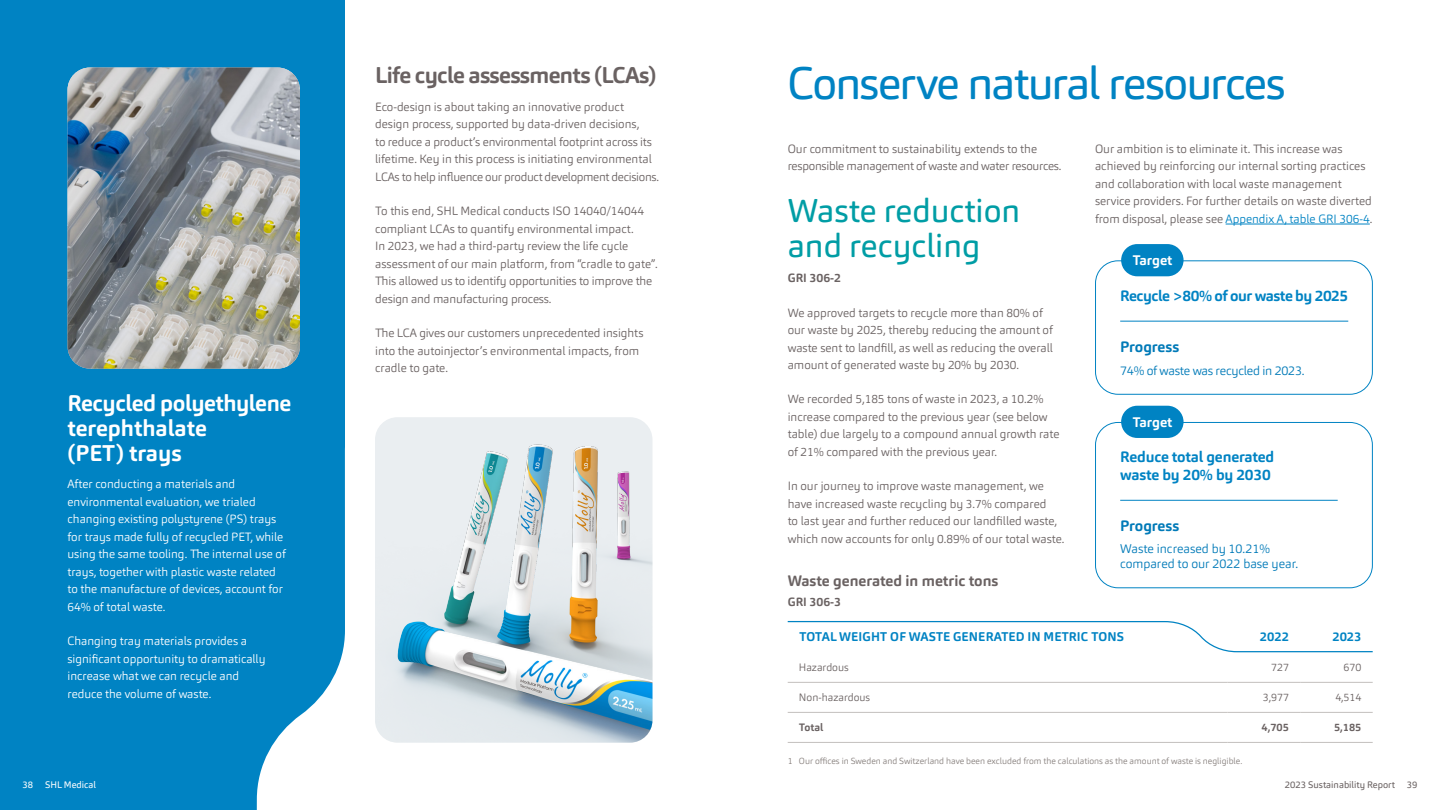
<style>
.page{position:relative;width:1440px;height:810px;background:#fff}
.page>*{position:absolute;margin:0;border:0;box-sizing:border-box;transform-origin:0 0}
.t1{font:45px "Carnas";letter-spacing:-.035em;color:#0083c3}
.t2{font:32.5px/35px "Carnas";color:#009da5}
.t3{font:700 22.5px/25px "Carnas";letter-spacing:-.02em;color:#fff}
.t4{font:700 22.5px "Carnas";letter-spacing:-.03em;color:#6a6262}
.t5{font:700 15px/17.5px "Carnas";letter-spacing:-.01em;color:#0083c3}
.t6{font:700 15px "Carnas";letter-spacing:-.03em;color:#0083c3}
.t7{font:700 15px "Carnas";color:#6a6262}
.t8{font:700 15px "Carnas";color:#007ab8}
.t9{font:700 13.75px "Carnas";color:#fff}
.t10{font:300 12.5px/15px "Carnas";color:#007ab8}
.t11{font:700 12.5px "Carnas";color:#0083c3}
.t12{font:300 12.5px "Carnas";letter-spacing:-.02em;color:#007ab8}
.t13{font:300 11.88px/17.5px "Carnas";color:#6a6262}
.t14{font:300 11.88px/17.5px "Carnas";color:#fff}
.t15{font:300 11.88px/17.5px "Carnas";letter-spacing:-.02em;color:#6a6262}
.t16{font:700 11.88px "Carnas";color:#6a6262}
.t17{font:300 10.62px "Carnas";color:#6a6262}
.t18{font:700 10.62px "Carnas";color:#6a6262}
.t19{font:9.38px "Carnas";color:#6a6262}
.t20{font:9.38px "Carnas";color:#fff}
.t21{font:300 8.75px "Carnas";color:#867f7c}
.s1{color:#0083c3}
</style>
<div class="page">
<div style="left:0;top:0;width:345px;height:810px;background:#0083c3"></div>
<img style="left:68px;top:68px;width:232px;height:301px">
<hr style="left:1226px;top:224px;width:144px;height:1px;background:#0083c3">
<hr style="left:788px;top:682px;width:440px;height:1px;background:#c3bfbd">
<hr style="left:1228px;top:682px;width:72px;height:1px;background:#c3bfbd">
<hr style="left:1300px;top:682px;width:73px;height:1px;background:#c3bfbd">
<hr style="left:788px;top:712px;width:440px;height:1px;background:#c3bfbd">
<hr style="left:1228px;top:712px;width:72px;height:1px;background:#c3bfbd">
<hr style="left:1300px;top:712px;width:73px;height:1px;background:#c3bfbd">
<hr style="left:788px;top:742px;width:440px;height:1px;background:#c3bfbd">
<hr style="left:1228px;top:742px;width:72px;height:1px;background:#c3bfbd">
<hr style="left:1300px;top:742px;width:73px;height:1px;background:#c3bfbd">
<svg style="left:787px;top:620px;width:586px;height:33px"></svg>
<img style="left:375px;top:417px;width:277px;height:326px">
<div style="left:1095px;top:261px;width:278px;height:134px;border:1px solid #0083c3;border-radius:22px"></div>
<div style="left:1095px;top:422px;width:278px;height:166px;border:1px solid #0083c3;border-radius:23px"></div>
<div style="left:1121px;top:244px;width:63px;height:32px;background:#0083c3;border-radius:16px"></div>
<div style="left:1121px;top:406px;width:63px;height:32px;background:#0083c3;border-radius:16px"></div>
<hr style="left:1120px;top:321px;width:228px;height:1px;background:#0083c3">
<hr style="left:1120px;top:500px;width:218px;height:1px;background:#0083c3">
<h3 class="t3" style="left:68px;top:390px;width:225px">Recycled polyethylene terephthalate<br>(PET) trays</h3>
<p class="t14" style="left:68px;top:475px;width:220px">After conducting a materials and environmental evaluation, we trialed changing existing polystyrene (PS) trays for trays made fully of recycled PET, while using the same tooling. The internal use of trays, together with plastic waste related to the manufacture of devices, account for 64% of total waste.</p>
<p class="t14" style="left:68px;top:632px;width:200px">Changing tray materials provides a significant opportunity to dramatically increase what we can recycle and reduce the volume of waste.</p>
<h3 class="t4" style="left:375px;top:61px;width:282px">Life cycle assessments (LCAs)</h3>
<p class="t13" style="left:375px;top:98px;width:285px">Eco-design is about taking an innovative product design process, supported by data-driven decisions,<br>to reduce a product’s environmental footprint across its lifetime. Key in this process is initiating environmental LCAs to help influence our product development decisions.</p>
<p class="t13" style="left:375px;top:202px;width:284px">To this end, SHL Medical conducts ISO 14040/14044 compliant LCAs to quantify environmental impact.<br>In 2023, we had a third-party review the life cycle assessment of our main platform, from “cradle to gate”.<br>This allowed us to identify opportunities to improve the design and manufacturing process.</p>
<p class="t13" style="left:375px;top:324px;width:270px">The LCA gives our customers unprecedented insights into the autoinjector’s environmental impacts, from cradle to gate.</p>
<h1 class="t1" style="left:788px;top:55px;width:500px">Conserve natural resources</h1>
<p class="t15" style="left:788px;top:140px;width:275px">Our commitment to sustainability extends to the responsible management of waste and water resources.</p>
<h2 class="t2" style="left:788px;top:193px;width:234px">Waste reduction and recycling</h2>
<p class="t16" style="left:788px;top:270px;width:55px">GRI 306-2</p>
<p class="t13" style="left:788px;top:304px;width:267px">We approved targets to recycle more than 80% of our waste by 2025, thereby reducing the amount of waste sent to landfill, as well as reducing the overall amount of generated waste by 20% by 2030.</p>
<p class="t13" style="left:788px;top:391px;width:273px">We recorded 5,185 tons of waste in 2023, a 10.2% increase compared to the previous year (see below table) due largely to a compound annual growth rate of 21% compared with the previous year.</p>
<p class="t13" style="left:788px;top:477px;width:278px">In our journey to improve waste management, we have increased waste recycling by 3.7% compared<br>to last year and further reduced our landfilled waste, which now accounts for only 0.89% of our total waste.</p>
<p class="t7" style="left:788px;top:571px;width:212px">Waste generated in metric tons</p>
<p class="t16" style="left:788px;top:594px;width:55px">GRI 306-3</p>
<p class="t13" style="left:1095px;top:140px;width:279px">Our ambition is to eliminate it. This increase was achieved by reinforcing our internal sorting practices and collaboration with local waste management service providers. For further details on waste diverted from disposal, please see <span class="s1">Appendix A, table GRI 306-4</span>.</p>
<p class="t9" style="left:1132px;top:251px;width:41px">Target</p>
<p class="t6" style="left:1120px;top:286px;width:230px">Recycle &gt;80% of our waste by 2025</p>
<p class="t8" style="left:1120px;top:337px;width:60px">Progress</p>
<p class="t12" style="left:1120px;top:362px;width:186px">74% of waste was recycled in 2023.</p>
<p class="t9" style="left:1132px;top:413px;width:41px">Target</p>
<p class="t5" style="left:1120px;top:448px;width:156px">Reduce total generated waste by 20% by 2030</p>
<p class="t8" style="left:1120px;top:516px;width:60px">Progress</p>
<p class="t10" style="left:1120px;top:541px;width:179px">Waste increased by 10.21% compared to our 2022 base year.</p>
<p class="t11" style="left:799px;top:629px;width:327px">TOTAL WEIGHT OF WASTE GENERATED IN METRIC TONS</p>
<p class="t11" style="left:1260px;top:629px;width:31px">2022</p>
<p class="t11" style="left:1332px;top:629px;width:31px">2023</p>
<p class="t17" style="left:799px;top:661px;width:51px">Hazardous</p>
<p class="t17" style="left:1271px;top:661px;width:19px">727</p>
<p class="t17" style="left:1344px;top:661px;width:19px">670</p>
<p class="t17" style="left:799px;top:691px;width:73px">Non-hazardous</p>
<p class="t17" style="left:1263px;top:691px;width:28px">3,977</p>
<p class="t17" style="left:1335px;top:691px;width:28px">4,514</p>
<p class="t18" style="left:799px;top:721px;width:26px">Total</p>
<p class="t18" style="left:1262px;top:721px;width:29px">4,705</p>
<p class="t18" style="left:1334px;top:721px;width:29px">5,185</p>
<p class="t21" style="left:788px;top:755px;width:456px">1 Our offices in Sweden and Switzerland have been excluded from the calculations as the amount of waste is negligible.</p>
<p class="t20" style="left:23px;top:778px;width:12px">38</p>
<p class="t20" style="left:45px;top:778px;width:52px">SHL Medical</p>
<p class="t19" style="left:1285px;top:778px;width:112px">2023 Sustainability Report</p>
<p class="t19" style="left:1407px;top:778px;width:12px">39</p>
</div>
